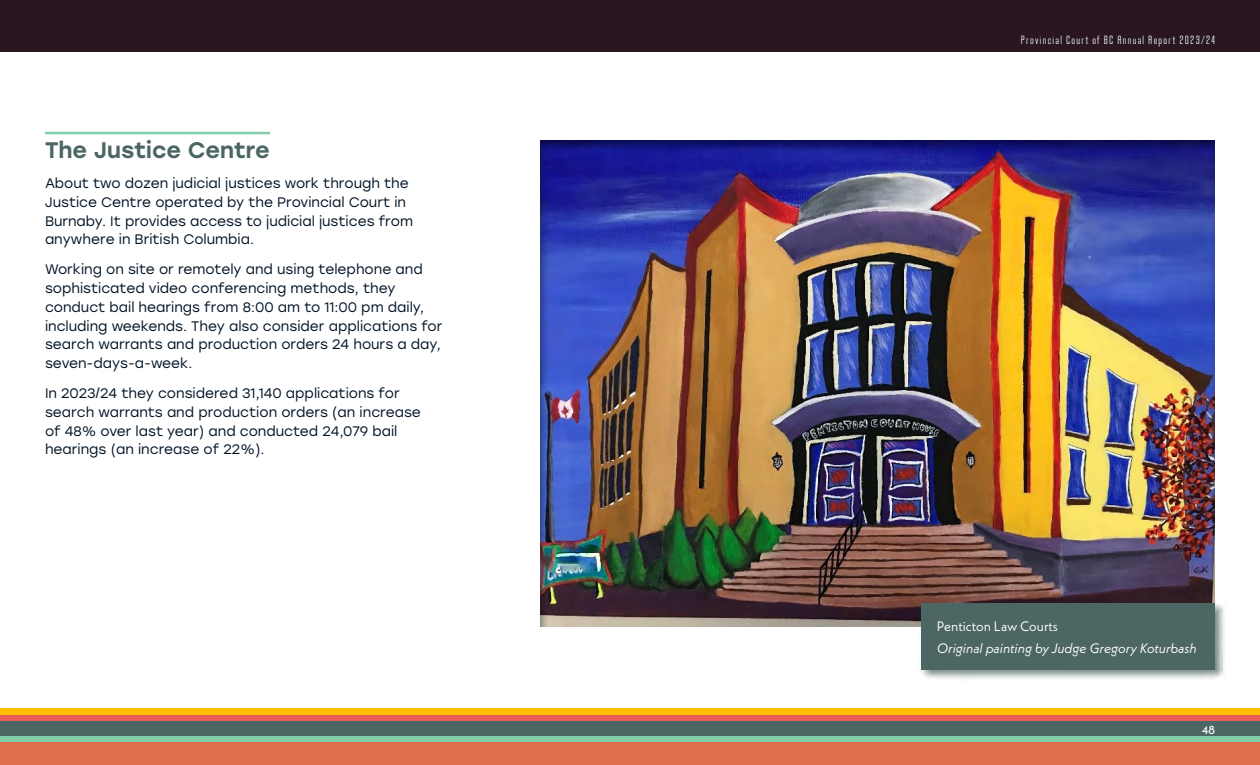
<style>
.page{position:relative;width:1260px;height:765px;background:#fff}
.page>*{position:absolute;margin:0;border:0;box-sizing:border-box;transform-origin:0 0}
.t1{font:500 22.5px "Stolzl";color:#4c6663}
.Body{font:13.75px/18.8px "Stolzl";color:#001427}
.Photo_Credit{font:italic 13.75px "Neue Kabel";color:#fff}
.Photo_Credit-2{font:13.75px "Neue Kabel";color:#fff}
.t2{font:12.5px "Baucher Got URW Ext";letter-spacing:.1em;color:#eefcf3}
.t3{font:12.5px "Josefin Sans";color:#fff}
</style>
<div class="page">
<div style="left:0;top:709px;width:1260px;height:6px;background:#ffbf00"></div>
<div style="left:0;top:715px;width:1260px;height:6px;background:#eb5e55"></div>
<div style="left:0;top:721px;width:1260px;height:15px;background:#4c6663"></div>
<div style="left:0;top:736px;width:1260px;height:6px;background:#80cfaa"></div>
<div style="left:0;top:0;width:1260px;height:52px;background:#291620"></div>
<div style="left:0;top:742px;width:1260px;height:23px;background:#de6e4c"></div>
<hr style="left:45px;top:132px;width:225px;height:2px;background:#80cfaa">
<div style="left:524px;top:115px;width:706px;height:511px;background:#4c6663;opacity:.75"></div>
<div style="left:918px;top:600px;width:308px;height:81px;background:#4c6663;opacity:.75"></div>
<div style="left:922px;top:604px;width:293px;height:66px;background:#4c6663"></div>
<h2 class="t1" style="left:45px;top:134px;width:226px">The Justice Centre</h2>
<p class="Body" style="left:45px;top:173px;width:370px">About two dozen judicial justices work through the Justice Centre operated by the Provincial Court in Burnaby. It provides access to judicial justices from anywhere in British Columbia.</p>
<p class="Body" style="left:45px;top:260px;width:399px">Working on site or remotely and using telephone and sophisticated video conferencing methods, they conduct bail hearings from 8:00 am to 11:00 pm daily, including weekends. They also consider applications for search warrants and production orders 24 hours a day, seven-days-a-week.</p>
<p class="Body" style="left:45px;top:383px;width:377px">In 2023/24 they considered 31,140 applications for search warrants and production orders (an increase of 48% over last year) and conducted 24,079 bail hearings (an increase of 22%).</p>
<p class="t2" style="left:1021px;top:34px;width:196px">Provincial Court of BC Annual Report 2023/24</p>
<p class="Photo_Credit-2" style="left:937px;top:617px;width:123px">Penticton Law Courts</p>
<p class="Photo_Credit" style="left:937px;top:640px;width:261px">Original painting by Judge Gregory Koturbash</p>
<p class="t3" style="left:1202px;top:719px;width:15px">48</p>
</div>
